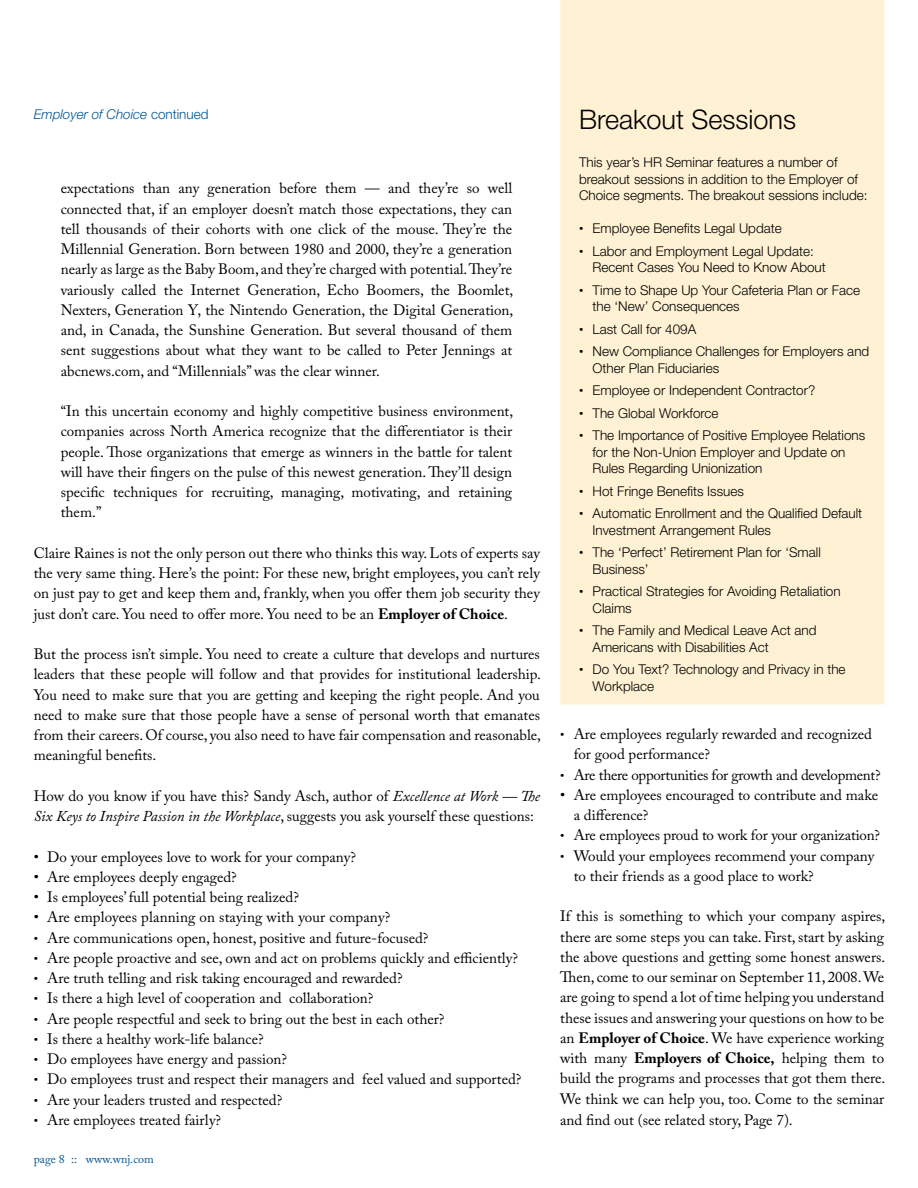
<style>
.page{position:relative;width:918px;height:1188px;background:#fff}
.page>*{position:absolute;margin:0;border:0;box-sizing:border-box;transform-origin:0 0}
.t1{font:300 27px "Helvetica Neue";color:#000}
.t2{font:15px/20.2px "Adobe Caslon Pro";color:#000;text-align:justify}
.t3{font:15px "Adobe Caslon Pro";letter-spacing:-.02em;color:#000}
.t4{font:300 13.5px/16.5px "Helvetica Neue";color:#000}
.t5{font:italic 300 13.5px "Helvetica Neue";color:#005596}
.t6{font:12px "Adobe Caslon Pro";color:#005596}
.s1{font-style:normal}
.s2{font-weight:700}
.s3{font-style:italic}
.s4{font-size:12.75px}
.s5{font-family:"Adobe Caslon Pro";font-weight:400;font-size:12.75px}
</style>
<div class="page">
<div style="left:560px;top:0;width:324px;height:704px;background:#fff2d4"></div>
<p class="t5" style="left:34px;top:106px;width:176px">Employer of Choice <span class="s1">continued</span></p>
<p class="t2" style="left:61px;top:178px;width:454px">expectations than any generation before them — and they’re so well connected that, if an employer doesn’t match those expectations, they can tell thousands of their cohorts with one click of the mouse. They’re the Millennial Generation. Born between 1980 and 2000, they’re a generation nearly as large as the Baby Boom, and they’re charged with potential. They’re variously called the Internet Generation, Echo Boomers, the Boomlet, Nexters, Generation Y, the Nintendo Generation, the Digital Generation, and, in Canada, the Sunshine Generation. But several thousand of them sent suggestions about what they want to be called to Peter Jennings at abcnews.com, and “Millennials” was the clear winner.</p>
<p class="t2" style="left:61px;top:401px;width:454px">“In this uncertain economy and highly competitive business environment, companies across North America recognize that the differentiator is their people. Those organizations that emerge as winners in the battle for talent will have their fingers on the pulse of this newest generation. They’ll design specific techniques for recruiting, managing, motivating, and retaining them.”</p>
<p class="t2" style="left:34px;top:542px;width:508px">Claire Raines is not the only person out there who thinks this way. Lots of experts say the very same thing. Here’s the point: For these new, bright employees, you can’t rely on just pay to get and keep them and, frankly, when you offer them job security they just don’t care. You need to offer more. You need to be an <span class="s2">Employer of Choice</span>.</p>
<p class="t2" style="left:34px;top:644px;width:509px">But the process isn’t simple. You need to create a culture that develops and nurtures leaders that these people will follow and that provides for institutional leadership.<br>You need to make sure that you are getting and keeping the right people. And you need to make sure that those people have a sense of personal worth that emanates from their careers. Of course, you also need to have fair compensation and reasonable, meaningful benefits.</p>
<p class="t2" style="left:34px;top:785px;width:508px">How do you know if you have this? Sandy Asch, author of <span class="s3">Excellence at Work — The<br>Six Keys to Inspire Passion in the Workplace</span>, suggests you ask yourself these questions:</p>
<p class="t2" style="left:34px;top:846px;width:324px">• Do your employees love to work for your company?</p>
<p class="t2" style="left:34px;top:866px;width:205px">• Are employees deeply engaged?</p>
<p class="t2" style="left:34px;top:887px;width:267px">• Is employees’full potential being realized?</p>
<p class="t2" style="left:34px;top:907px;width:358px">• Are employees planning on staying with your company?</p>
<p class="t2" style="left:34px;top:927px;width:396px"><span class="s4">•</span> Are communications open, honest, positive and future-focused?</p>
<p class="t2" style="left:34px;top:947px;width:486px"><span class="s4">•</span> Are people proactive and see, own and act on problems quickly and efficiently?</p>
<p class="t2" style="left:34px;top:968px;width:370px"><span class="s4">•</span> Are truth telling and risk taking encouraged and rewarded?</p>
<p class="t2" style="left:34px;top:988px;width:341px"><span class="s4">•</span> Is there a high level of cooperation and collaboration?</p>
<p class="t2" style="left:34px;top:1008px;width:412px"><span class="s4">•</span> Are people respectful and seek to bring out the best in each other?</p>
<p class="t2" style="left:34px;top:1028px;width:231px"><span class="s4">•</span> Is there a healthy work-life balance?</p>
<p class="t2" style="left:34px;top:1049px;width:255px"><span class="s4">•</span> Do employees have energy and passion?</p>
<p class="t2" style="left:34px;top:1069px;width:489px"><span class="s4">•</span> Do employees trust and respect their managers and feel valued and supported?</p>
<p class="t2" style="left:34px;top:1089px;width:250px"><span class="s4">•</span> Are your leaders trusted and respected?</p>
<p class="t2" style="left:34px;top:1109px;width:189px"><span class="s4">•</span> Are employees treated fairly?</p>
<p class="t6" style="left:34px;top:1152px;width:122px">page 8 :: www.wnj.com</p>
<h1 class="t1" style="left:579px;top:103px;width:219px">Breakout Sessions</h1>
<p class="t4" style="left:579px;top:154px;width:290px">This year’s HR Seminar features a number of breakout sessions in addition to the Employer of<br>Choice segments. The breakout sessions include:</p>
<p class="t4" style="left:579px;top:220px;width:204px"><span class="s5">•</span> Employee Benefits Legal Update</p>
<p class="t4" style="left:593px;top:242px;width:235px;text-indent:-14px"><span class="s5">•</span> Labor and Employment Legal Update:<br>Recent Cases You Need to Know About</p>
<p class="t4" style="left:593px;top:281px;width:269px;text-indent:-14px"><span class="s5">•</span> Time to Shape Up Your Cafeteria Plan or Face the ‘New’ Consequences</p>
<p class="t4" style="left:579px;top:320px;width:119px"><span class="s5">•</span> Last Call for 409A</p>
<p class="t4" style="left:593px;top:343px;width:278px;text-indent:-14px"><span class="s5">•</span> New Compliance Challenges for Employers and<br>Other Plan Fiduciaries</p>
<p class="t4" style="left:579px;top:382px;width:238px"><span class="s5">•</span> Employee or Independent Contractor?</p>
<p class="t4" style="left:579px;top:404px;width:141px"><span class="s5">•</span> The Global Workforce</p>
<p class="t4" style="left:593px;top:427px;width:274px;text-indent:-14px"><span class="s5">•</span> The Importance of Positive Employee Relations for the Non-Union Employer and Update on<br>Rules Regarding Unionization</p>
<p class="t4" style="left:579px;top:482px;width:167px"><span class="s5">•</span> Hot Fringe Benefits Issues</p>
<p class="t4" style="left:593px;top:505px;width:271px;text-indent:-14px"><span class="s5">•</span> Automatic Enrollment and the Qualified Default<br>Investment Arrangement Rules</p>
<p class="t4" style="left:593px;top:544px;width:230px;text-indent:-14px"><span class="s5">•</span> The ‘Perfect’ Retirement Plan for ‘Small<br>Business’</p>
<p class="t4" style="left:593px;top:583px;width:250px;text-indent:-14px"><span class="s5">•</span> Practical Strategies for Avoiding Retaliation<br>Claims</p>
<p class="t4" style="left:593px;top:622px;width:226px;text-indent:-14px"><span class="s5">•</span> The Family and Medical Leave Act and<br>Americans with Disabilities Act</p>
<p class="t4" style="left:593px;top:661px;width:255px;text-indent:-14px"><span class="s5">•</span> Do You Text? Technology and Privacy in the<br>Workplace</p>
<p class="t2" style="left:574px;top:724px;width:300px;text-indent:-14px"><span class="s4">•</span> Are employees regularly rewarded and recognized for good performance?</p>
<p class="t3" style="left:560px;top:766px;width:322px"><span class="s4">•</span> Are there opportunities for growth and development?</p>
<p class="t2" style="left:574px;top:785px;width:306px;text-indent:-14px">• Are employees encouraged to contribute and make a difference?</p>
<p class="t2" style="left:560px;top:825px;width:321px"><span class="s4">•</span> Are employees proud to work for your organization?</p>
<p class="t2" style="left:574px;top:845px;width:302px;text-indent:-14px"><span class="s4">•</span> Would your employees recommend your company to their friends as a good place to work?</p>
<p class="t2" style="left:560px;top:906px;width:327px">If this is something to which your company aspires, there are some steps you can take. First, start by asking the above questions and getting some honest answers.<br>Then, come to our seminar on September 11, 2008. We are going to spend a lot of time helping you understand these issues and answering your questions on how to be an <span class="s2">Employer of Choice</span>. We have experience working with many <span class="s2">Employers of Choice,</span> helping them to build the programs and processes that got them there.<br>We think we can help you, too. Come to the seminar and find out (see related story, Page 7).</p>
</div>
